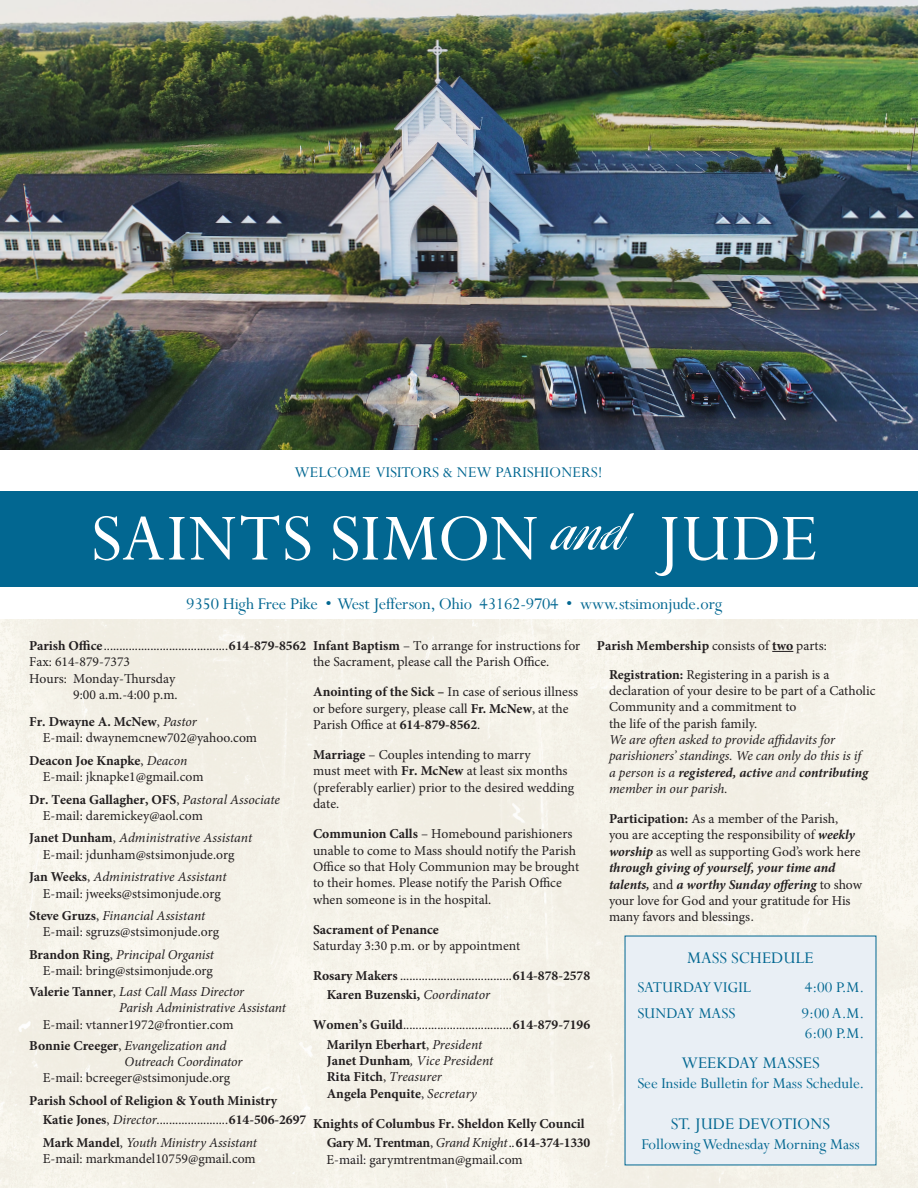
<style>
.page{position:relative;width:918px;height:1188px;background:#fff}
.page>*{position:absolute;margin:0;border:0;box-sizing:border-box;transform-origin:0 0}
.t1{font:74.25px "Perpetua";letter-spacing:.01em;color:#fff}
.t2{font:18.15px "Perpetua";letter-spacing:-.01em;color:#026791}
.t3{font:16.65px/20px "Perpetua";color:#026791}
.t4{font:13.65px/16.4px "Minion Pro";color:#231f20}
.t5{font:700 13.65px/19.4px "Minion Pro";color:#231f20}
.t6{font:italic 13.65px/16.4px "Minion Pro";letter-spacing:-.01em;color:#231f20}
.s1{font-weight:700}
.s2{font-weight:400}
.s3{font-weight:400;font-style:italic}
.s4{font-style:normal}
.s5{font-weight:700;font-style:italic}
.s6{font-family:"Times"}
.s7{font-style:italic}
.s8{font-weight:700;font-style:normal}
</style>
<div class="page">
<div style="left:0;top:619px;width:918px;height:569px;background:#f4f1e8"></div>
<img style="left:0;top:0;width:918px;height:450px">
<div style="left:0;top:491px;width:918px;height:96px;background:#026791"></div>
<svg style="left:550px;top:513px;width:84px;height:37px"></svg>
<div style="left:625px;top:936px;width:251px;height:229px;background:#e9eff5"></div>
<svg style="left:772px;top:651px;width:21px;height:1px"></svg>
<p class="t3" style="left:295px;top:462px;width:310px">WELCOME VISITORS &amp; NEW PARISHIONERS!</p>
<p class="t1" style="left:91px;top:491px;width:450px">SAINTS SIMON</p>
<p class="t1" style="left:656px;top:491px;width:163px">JUDE</p>
<p class="t2" style="left:186px;top:592px;width:538px">9350 High Free Pike • West Jefferson, Ohio 43162-9704 • www.stsimonjude.org</p>
<p class="t4" style="left:313px;top:638px;width:269px"><span class="s1">Infant Baptism</span> – To arrange for instructions for the Sacrament, please call the Parish Office.</p>
<p class="t4" style="left:313px;top:684px;width:267px"><span class="s1">Anointing of the Sick –</span> In case of serious illness or before surgery, please call <span class="s1">Fr. McNew</span>, at the<br>Parish Office at <span class="s1">614-879-8562</span>.</p>
<p class="t4" style="left:313px;top:747px;width:263px"><span class="s1">Marriage</span> – Couples intending to marry<br>must meet with <span class="s1">Fr. McNew</span> at least six months (preferably earlier) prior to the desired wedding date.</p>
<p class="t4" style="left:313px;top:826px;width:268px"><span class="s1">Communion Calls</span> – Homebound parishioners unable to come to Mass should notify the Parish Office so that Holy Communion may be brought to their homes. Please notify the Parish Office when someone is in the hospital.</p>
<p class="t4" style="left:313px;top:921px;width:209px"><span class="s1">Sacrament of Penance<br></span>Saturday 3:30 p.m. or by appointment</p>
<p class="t5" style="left:327px;top:966px;width:265px;text-indent:-14px">Rosary Makers <span class="s2">....................................</span>614-878-2578<br>Karen Buzenski, <span class="s3">Coordinator</span></p>
<p class="t5" style="left:327px;top:1015px;width:265px;text-indent:-14px">Women’s Guild<span class="s2">...................................</span>614-879-7196<br>Marilyn Eberhart<span class="s2">,</span> <span class="s3">President</span></p>
<p class="t5" style="left:327px;top:1052px;width:168px;line-height:16.4px">Janet Dunham<span class="s3">, Vice President<br></span>Rita Fitch<span class="s2">,</span> <span class="s3">Treasurer<br></span>Angela Penquite<span class="s2">,</span> <span class="s3">Secretary</span></p>
<p class="t5" style="left:327px;top:1114px;width:265px;text-indent:-14px">Knights of Columbus Fr. Sheldon Kelly Council<br>Gary M. Trentman<span class="s2">,</span> <span class="s3">Grand Knight</span><span class="s2">..</span>614-374-1330</p>
<p class="t4" style="left:326px;top:1151px;width:198px">E-mail: garymtrentman@gmail.com</p>
<p class="t4" style="left:597px;top:632px;width:234px;line-height:28.5px;text-align:right"><span class="s1">Parish Membership</span> consists of <span class="s1">two</span> parts:<br><span class="s1">Registration:</span> Registering in a parish is a</p>
<p class="t6" style="left:609px;top:682px;width:268px"><span class="s4">declaration of your desire to be part of a Catholic Community and a commitment to<br>the life of the parish family.<br></span>We are often asked to provide affidavits for parishioners’ standings. We can only do this is if<br>a person is a <span class="s1">registered, active</span> and <span class="s1">contributing </span>member in our parish.</p>
<p class="t4" style="left:609px;top:811px;width:255px"><span class="s1">Participation:</span> As a member of the Parish,<br>you are accepting the responsibility of <span class="s5">weekly worship</span> as well as supporting God’s work here <span class="s5">through giving of yourself, your time and talents,</span> and <span class="s5">a worthy Sunday offering</span> to show your love for God and your gratitude for His many favors and blessings<span class="s6">.</span></p>
<p class="t4" style="left:29px;top:638px;width:279px"><span class="s1">Parish Office</span>........................................<span class="s1">614-879-8562</span></p>
<p class="t4" style="left:29px;top:654px;width:102px">Fax: 614-879-7373</p>
<p class="t4" style="left:29px;top:670px;width:148px">Hours: Monday-Thursday</p>
<p class="t4" style="left:73px;top:687px;width:106px">9:00 a.m.-4:00 p.m.</p>
<p class="t4" style="left:43px;top:714px;width:216px;text-indent:-14px"><span class="s1">Fr. Dwayne A. McNew</span>, <span class="s7">Pastor<br></span>E-mail: dwaynemcnew702@yahoo.com</p>
<p class="t4" style="left:43px;top:752px;width:162px;text-indent:-14px"><span class="s1">Deacon Joe Knapke</span>, <span class="s7">Deacon<br></span>E-mail: jknapke1@gmail.com</p>
<p class="t4" style="left:43px;top:791px;width:239px;text-indent:-14px"><span class="s1">Dr. Teena Gallagher, OFS</span>, <span class="s7">Pastoral Associate<br></span>E-mail: daremickey@aol.com</p>
<p class="t4" style="left:29px;top:830px;width:225px;text-align:center"><span class="s1">Janet Dunham</span>, <span class="s7">Administrative Assistant<br></span>E-mail: jdunham@stsimonjude.org</p>
<p class="t4" style="left:29px;top:869px;width:199px;text-align:center"><span class="s1">Jan Weeks</span>, <span class="s7">Administrative Assistant<br></span>E-mail: jweeks@stsimonjude.org</p>
<p class="t4" style="left:43px;top:908px;width:178px;text-indent:-14px"><span class="s1">Steve Gruzs</span>, <span class="s7">Financial Assistant<br></span>E-mail: sgruzs@stsimonjude.org</p>
<p class="t4" style="left:29px;top:946px;width:186px;text-align:right"><span class="s1">Brandon Ring</span>, <span class="s7">Principal Organist<br></span>E-mail: bring@stsimonjude.org</p>
<p class="t6" style="left:29px;top:984px;width:217px"><span class="s8">Valerie Tanner</span><span class="s4">,</span> Last Call Mass Director</p>
<p class="t6" style="left:119px;top:1000px;width:168px">Parish Administrative Assistant</p>
<p class="t4" style="left:43px;top:1016px;width:192px">E-mail: vtanner1972@frontier.com</p>
<p class="t6" style="left:29px;top:1037px;width:199px"><span class="s8">Bonnie Creeger</span><span class="s4">,</span> Evangelization and</p>
<p class="t6" style="left:125px;top:1054px;width:119px">Outreach Coordinator</p>
<p class="t4" style="left:43px;top:1070px;width:189px">E-mail: bcreeger@stsimonjude.org</p>
<p class="t5" style="left:43px;top:1091px;width:265px;text-indent:-14px">Parish School of Religion &amp; Youth Ministry<br>Katie Jones<span class="s2">,</span> <span class="s3">Director</span><span class="s2">.......................</span>614-506-2697</p>
<p class="t4" style="left:43px;top:1134px;width:216px"><span class="s1">Mark Mandel</span>, <span class="s7">Youth Ministry Assistant<br></span>E-mail: markmandel10759@gmail.com</p>
<p class="t2" style="left:687px;top:947px;width:128px">MASS SCHEDULE</p>
<p class="t3" style="left:637px;top:977px;width:115px">SATURDAY VIGIL</p>
<p class="t3" style="left:805px;top:977px;width:61px">4:00 P.M.</p>
<p class="t3" style="left:637px;top:1003px;width:99px">SUNDAY MASS</p>
<p class="t3" style="left:802px;top:1003px;width:64px">9:00 A.M.<br>6:00 P.M.</p>
<p class="t2" style="left:681px;top:1051px;width:140px">WEEKDAY MASSES</p>
<p class="t3" style="left:637px;top:1073px;width:229px">See Inside Bulletin for Mass Schedule.</p>
<p class="t2" style="left:671px;top:1113px;width:161px">ST. JUDE DEVOTIONS</p>
<p class="t3" style="left:641px;top:1134px;width:220px">Following Wednesday Morning Mass</p>
</div>
